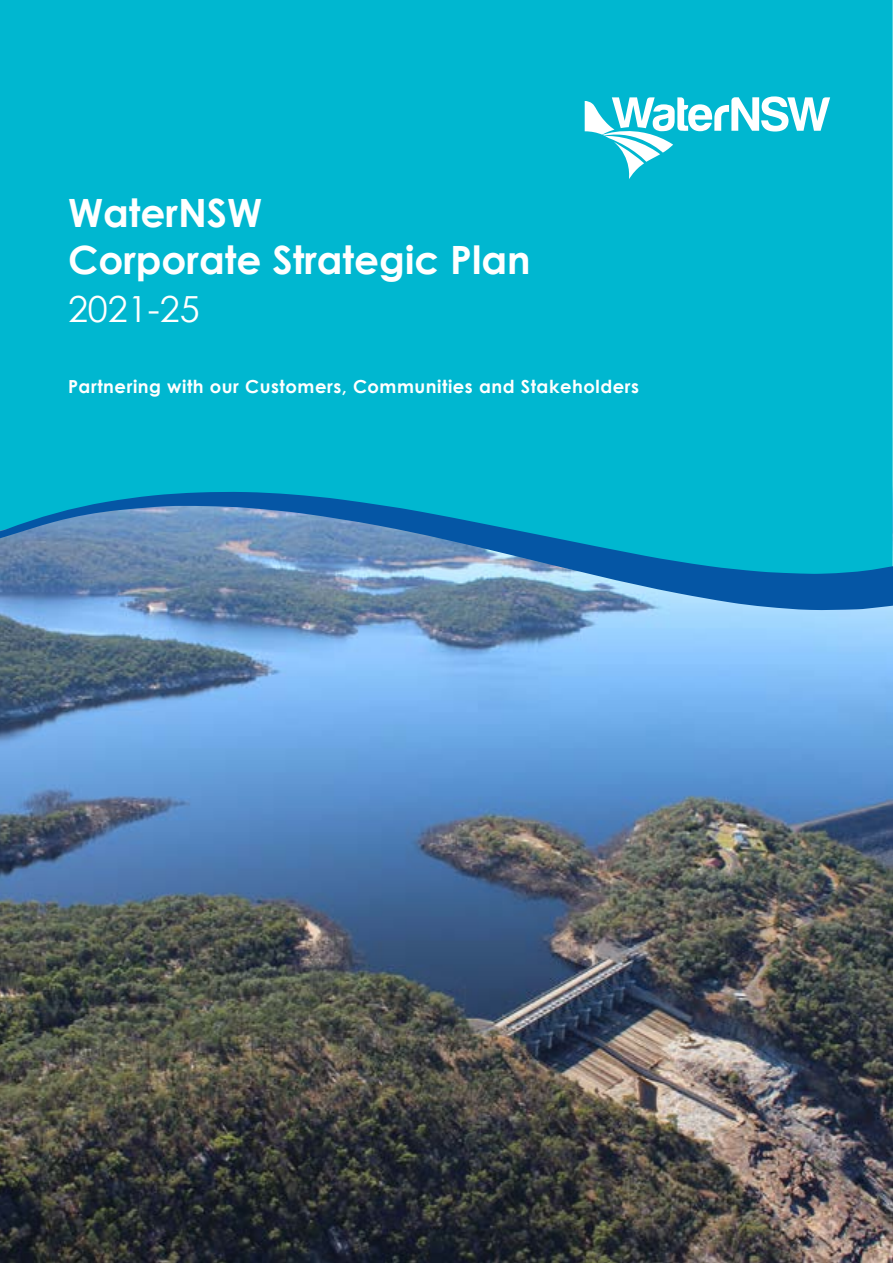
<style>
.page{position:relative;width:893px;height:1263px;background:#fff}
.page>*{position:absolute;margin:0;border:0;box-sizing:border-box;transform-origin:0 0}
.t1{font:700 39px/46.8px "Century Gothic";color:#fff}
.t2{font:36px "Century Gothic";color:#fff}
.t3{font:700 18px "Century Gothic";letter-spacing:.03em;color:#fff}
</style>
<div class="page">
<img style="left:0;top:610px;width:893px;height:653px">
<div style="left:0;top:0;width:893px;height:492px;background:#00b7d0"></div>
<svg style="left:0;top:492px;width:893px;height:118px;background:#3a92bb"></svg>
<svg style="left:585px;top:96px;width:245px;height:83px"></svg>
<h1 class="t1" style="left:68px;top:187px;width:464px">WaterNSW<br>Corporate Strategic Plan</h1>
<h2 class="t2" style="left:68px;top:283px;width:133px">2021-25</h2>
<p class="t3" style="left:68px;top:372px;width:572px">Partnering with our Customers, Communities and Stakeholders</p>
</div>
